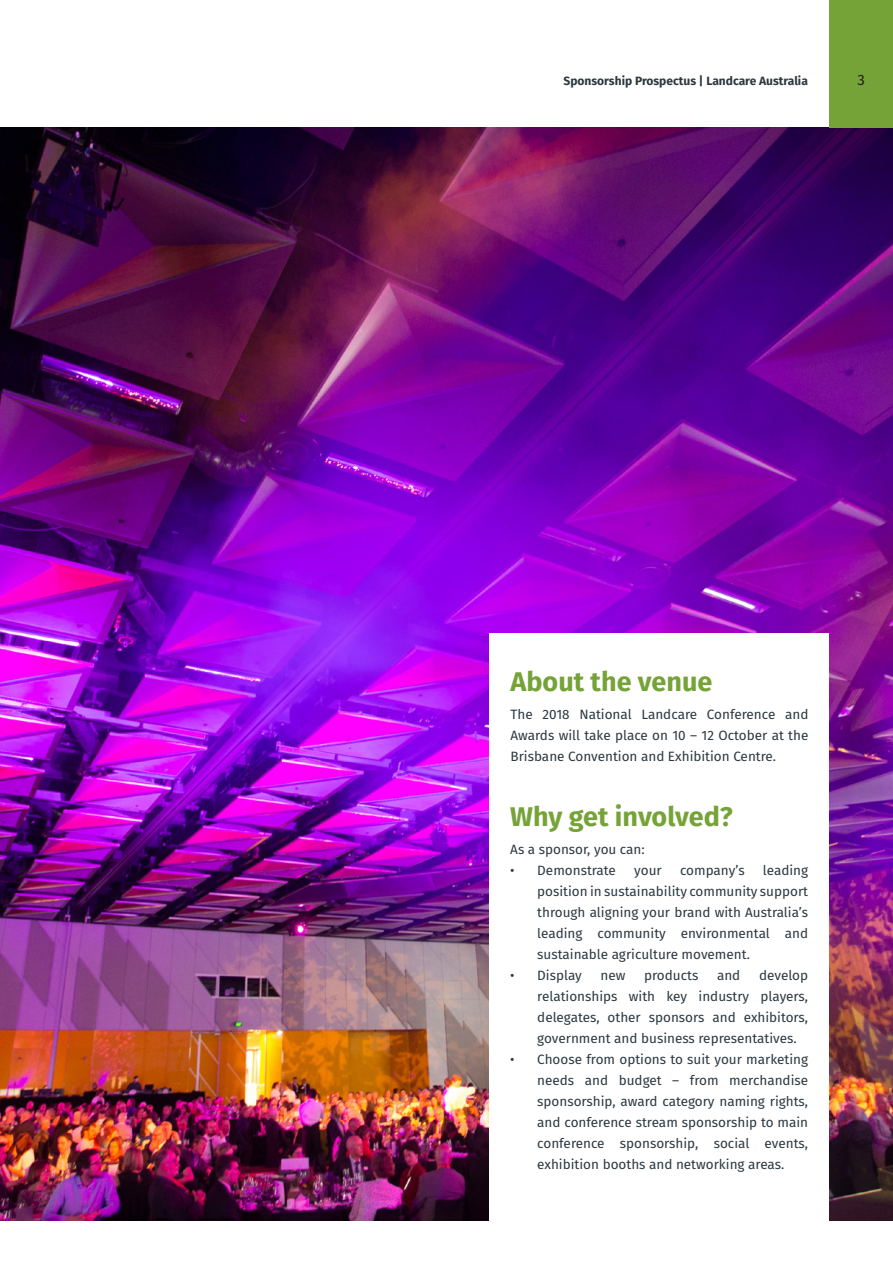
<style>
.page{position:relative;width:893px;height:1263px;background:#fff}
.page>*{position:absolute;margin:0;border:0;box-sizing:border-box;transform-origin:0 0}
.Heading_1{font:700 27px "Fira Sans";color:#75a338}
.t1{font:15px "Fira Sans";color:#231f20}
.Body_Text{font:13.5px/21px "Fira Sans";color:#2c3840;text-align:justify}
.t2{font:700 12px "Fira Sans";color:#2c3840}
</style>
<div class="page">
<img style="left:0;top:128px;width:893px;height:1092px">
<div style="left:490px;top:634px;width:339px;height:590px;background:#fff"></div>
<div style="left:829px;top:0;width:64px;height:128px;background:#75a338"></div>
<p class="t2" style="left:563px;top:71px;width:246px">Sponsorship Prospectus | Landcare Australia</p>
<p class="t1" style="left:857px;top:68px;width:9px">3</p>
<p class="Heading_1" style="left:511px;top:659px;width:203px">About the venue</p>
<p class="Body_Text" style="left:511px;top:703px;width:299px">The 2018 National Landcare Conference and Awards will take place on 10 – 12 October at the Brisbane Convention and Exhibition Centre.</p>
<p class="Heading_1" style="left:510px;top:794px;width:224px">Why get involved?</p>
<p class="Body_Text" style="left:510px;top:838px;width:136px">As a sponsor, you can:</p>
<p class="Body_Text" style="left:510px;top:859px;width:107px">• Demonstrate</p>
<p class="Body_Text" style="left:634px;top:859px;width:29px">your</p>
<p class="Body_Text" style="left:680px;top:859px;width:66px">company’s</p>
<p class="Body_Text" style="left:537px;top:859px;width:272px;text-indent:226px">leading position in sustainability community support through aligning your brand with Australia’s leading community environmental and sustainable agriculture movement.</p>
<p class="Body_Text" style="left:510px;top:964px;width:73px">• Display</p>
<p class="Body_Text" style="left:600px;top:964px;width:26px">new</p>
<p class="Body_Text" style="left:644px;top:964px;width:56px">products</p>
<p class="Body_Text" style="left:717px;top:964px;width:25px">and</p>
<p class="Body_Text" style="left:537px;top:964px;width:272px;text-indent:222px">develop relationships with key industry players, delegates, other sponsors and exhibitors, government and business representatives.</p>
<p class="Body_Text" style="left:537px;top:1048px;width:272px;text-indent:-27px">• Choose from options to suit your marketing needs and budget – from merchandise sponsorship, award category naming rights, and conference stream sponsorship to main conference sponsorship, social events, exhibition booths and networking areas.</p>
</div>
